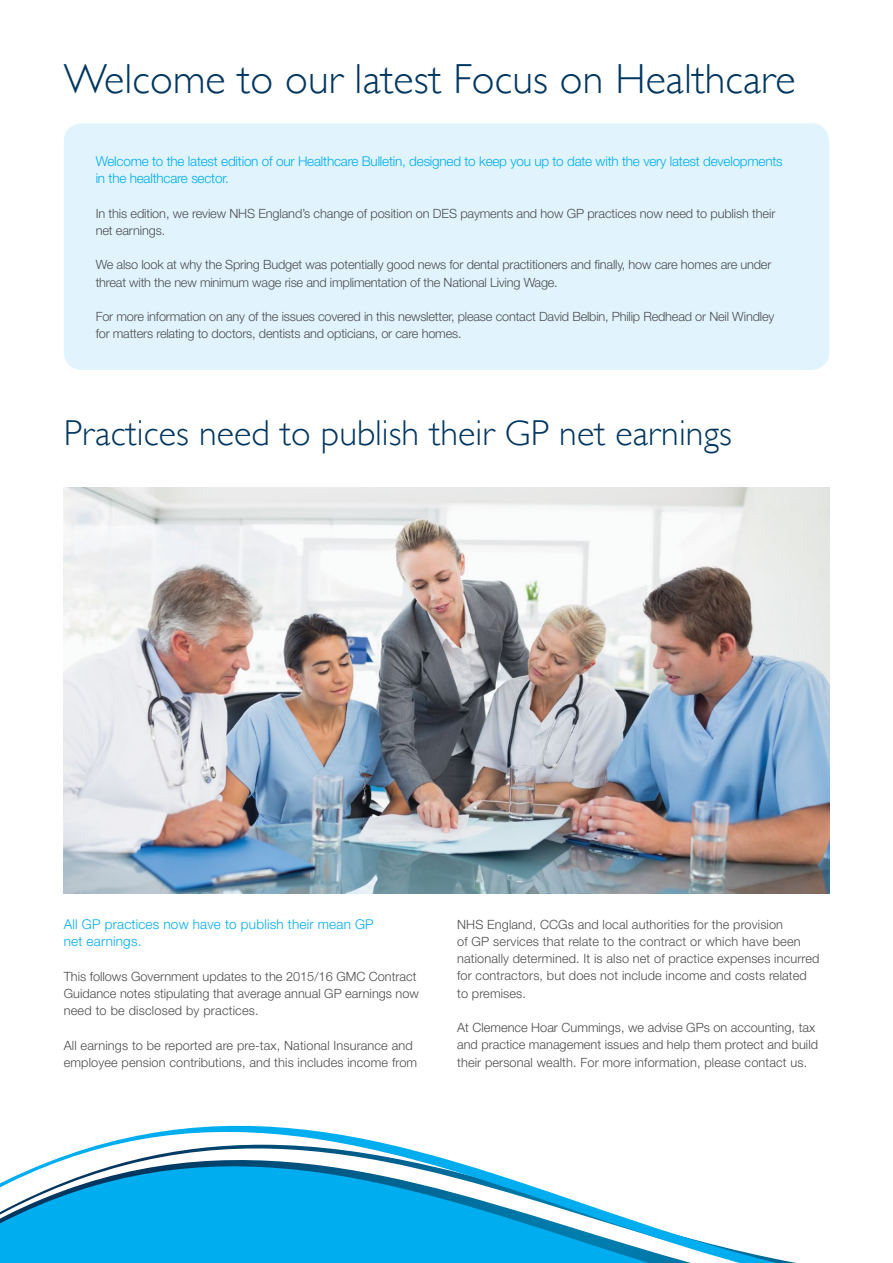
<style>
.page{position:relative;width:893px;height:1263px;background:#fff}
.page>*{position:absolute;margin:0;border:0;box-sizing:border-box;transform-origin:0 0}
.t1{font:300 42px "Gill Sans";letter-spacing:.005em;color:#003660}
.t2{font:300 36px "Gill Sans";letter-spacing:.005em;color:#003660}
.t3{font:300 13.5px/17.2px "Helvetica Neue";letter-spacing:-.015em;color:#00aeef}
.t4{font:300 13.5px/17.2px "Helvetica Neue";letter-spacing:.015em;color:#00aeef}
.t5{font:300 12.75px/17.2px "Helvetica Neue";color:#4d4d4f}
</style>
<div class="page">
<div style="left:64px;top:123px;width:765px;height:247px;background:#e1f4fd;border-radius:18px"></div>
<svg style="left:0;top:1126px;width:796px;height:137px"></svg>
<img style="left:64px;top:488px;width:765px;height:405px">
<h1 class="t1" style="left:64px;top:46px;width:733px">Welcome to our latest Focus on Healthcare</h1>
<p class="t3" style="left:96px;top:152px;width:688px">Welcome to the latest edition of our Healthcare Bulletin, designed to keep you up to date with the very latest developments in the healthcare sector.</p>
<p class="t5" style="left:96px;top:204px;width:681px">In this edition, we review NHS England’s change of position on DES payments and how GP practices now need to publish their net earnings.</p>
<p class="t5" style="left:96px;top:256px;width:677px">We also look at why the Spring Budget was potentially good news for dental practitioners and finally, how care homes are under threat with the new minimum wage rise and implimentation of the National Living Wage.</p>
<p class="t5" style="left:96px;top:308px;width:680px">For more information on any of the issues covered in this newsletter, please contact David Belbin, Philip Redhead or Neil Windley for matters relating to doctors, dentists and opticians, or care homes.</p>
<h2 class="t2" style="left:64px;top:405px;width:670px">Practices need to publish their GP net earnings</h2>
<p class="t4" style="left:64px;top:915px;width:312px">All GP practices now have to publish their mean GP net earnings.</p>
<p class="t5" style="left:64px;top:967px;width:357px">This follows Government updates to the 2015/16 GMC Contract<br>Guidance notes stipulating that average annual GP earnings now need to be disclosed by practices.</p>
<p class="t5" style="left:64px;top:1036px;width:355px">All earnings to be reported are pre-tax, National Insurance and employee pension contributions, and this includes income from</p>
<p class="t5" style="left:457px;top:915px;width:364px">NHS England, CCGs and local authorities for the provision<br>of GP services that relate to the contract or which have been nationally determined. It is also net of practice expenses incurred for contractors, but does not include income and costs related to premises.</p>
<p class="t5" style="left:457px;top:1019px;width:362px">At Clemence Hoar Cummings, we advise GPs on accounting, tax and practice management issues and help them protect and build their personal wealth. For more information, please contact us.</p>
</div>
